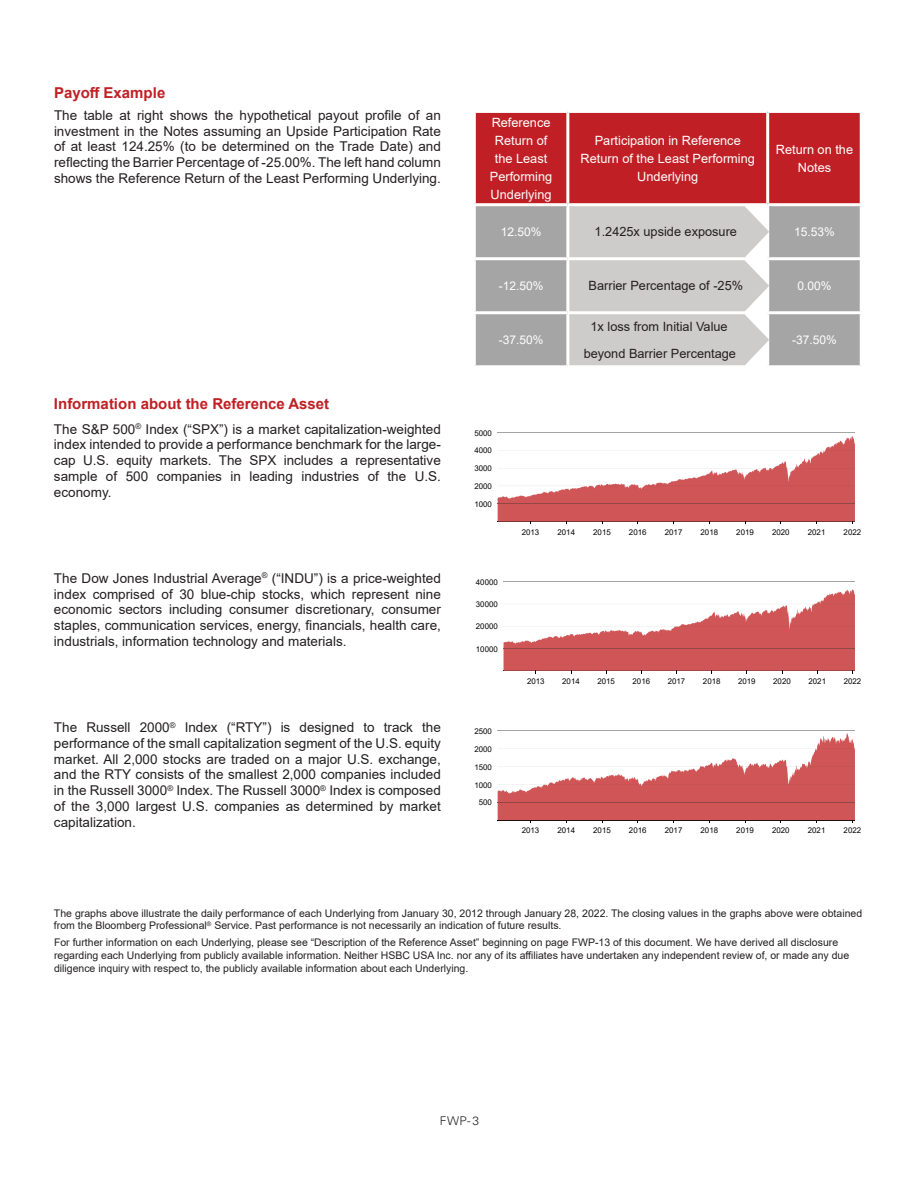
<style>
.page{position:relative;width:918px;height:1188px;background:#fff}
.page>*{position:absolute;margin:0;border:0;box-sizing:border-box;transform-origin:0 0}
.t1{font:700 15px "Arial";color:#c02025}
.t2{font:13.5px/15.8px "Arial";color:#231f20;text-align:justify}
.t3{font:12.75px/18px "Arial";color:#fff;text-align:center}
.t4{font:12.75px/26.5px "Arial";color:#231f20;text-align:center}
.t5{font:12px "Arial";color:#fff}
.t6{font:300 12px "Univers";color:#231f20}
.t7{font:10.5px/12.8px "Arial";color:#231f20}
.t8{font:7.95px "Arial";color:#040503}
</style>
<div class="page">
<svg style="left:474px;top:111px;width:387px;height:254px;background:#c1898a"></svg>
<svg style="left:498px;top:432px;width:357px;height:92px"></svg>
<svg style="left:504px;top:589px;width:351px;height:84px"></svg>
<svg style="left:498px;top:733px;width:357px;height:89px"></svg>
<p class="t1" style="left:54px;top:82px;width:113px">Payoff Example</p>
<p class="t2" style="left:54px;top:107px;width:388px">The table at right shows the hypothetical payout profile of an investment in the Notes assuming an Upside Participation Rate of at least 124.25% (to be determined on the Trade Date) and reflecting the Barrier Percentage of -25.00%. The left hand column shows the Reference Return of the Least Performing Underlying.</p>
<p class="t3" style="left:490px;top:113px;width:64px">Reference<br>Return of the Least<br>Performing<br>Underlying</p>
<p class="t3" style="left:581px;top:131px;width:176px">Participation in Reference<br>Return of the Least Performing<br>Underlying</p>
<p class="t3" style="left:776px;top:140px;width:79px">Return on the<br>Notes</p>
<p class="t5" style="left:501px;top:224px;width:42px">12.50%</p>
<p class="t4" style="left:595px;top:219px;width:144px">1.2425x upside exposure</p>
<p class="t5" style="left:794px;top:224px;width:42px">15.53%</p>
<p class="t5" style="left:499px;top:278px;width:46px">-12.50%</p>
<p class="t4" style="left:589px;top:273px;width:156px">Barrier Percentage of -25%</p>
<p class="t5" style="left:797px;top:278px;width:36px">0.00%</p>
<p class="t1" style="left:54px;top:393px;width:277px">Information about the Reference Asset</p>
<p class="t2" style="left:54px;top:421px;width:388px">The S&amp;P 500<sup>®</sup> Index (“SPX”) is a market capitalization-weighted index intended to provide a performance benchmark for the large&shy;cap U.S. equity markets. The SPX includes a representative sample of 500 companies in leading industries of the U.S. economy.</p>
<p class="t2" style="left:54px;top:570px;width:388px">The Dow Jones Industrial Average<sup>®</sup> (“INDU”) is a price-weighted index comprised of 30 blue-chip stocks, which represent nine economic sectors including consumer discretionary, consumer staples, communication services, energy, financials, health care, industrials, information technology and materials.</p>
<p class="t2" style="left:54px;top:719px;width:388px">The Russell 2000<sup>®</sup> Index (“RTY”) is designed to track the performance of the small capitalization segment of the U.S. equity market. All 2,000 stocks are traded on a major U.S. exchange, and the RTY consists of the smallest 2,000 companies included in the Russell 3000<sup>®</sup> Index. The Russell 3000<sup>®</sup> Index is composed of the 3,000 largest U.S. companies as determined by market capitalization.</p>
<p class="t5" style="left:499px;top:332px;width:46px">-37.50%</p>
<p class="t8" style="left:474px;top:427px;width:19px">5000</p>
<p class="t8" style="left:474px;top:445px;width:19px">4000</p>
<p class="t8" style="left:474px;top:463px;width:19px">3000</p>
<p class="t8" style="left:474px;top:481px;width:19px">2000</p>
<p class="t8" style="left:474px;top:499px;width:19px">1000</p>
<p class="t4" style="left:584px;top:313px;width:154px">1x loss from Initial Value beyond Barrier Percentage</p>
<p class="t5" style="left:792px;top:332px;width:46px">-37.50%</p>
<p class="t8" style="left:476px;top:577px;width:23px">40000</p>
<p class="t8" style="left:476px;top:599px;width:23px">30000</p>
<p class="t8" style="left:476px;top:621px;width:23px">20000</p>
<p class="t8" style="left:476px;top:643px;width:23px">10000</p>
<p class="t8" style="left:474px;top:726px;width:19px">2500</p>
<p class="t8" style="left:474px;top:744px;width:19px">2000</p>
<p class="t8" style="left:474px;top:761px;width:19px">1500</p>
<p class="t8" style="left:474px;top:779px;width:19px">1000</p>
<p class="t8" style="left:479px;top:797px;width:15px">500</p>
<p class="t8" style="left:522px;top:526px;width:19px">2013</p>
<p class="t8" style="left:558px;top:526px;width:19px">2014</p>
<p class="t8" style="left:593px;top:526px;width:19px">2015</p>
<p class="t8" style="left:629px;top:526px;width:19px">2016</p>
<p class="t8" style="left:665px;top:526px;width:19px">2017</p>
<p class="t8" style="left:701px;top:526px;width:19px">2018</p>
<p class="t8" style="left:736px;top:526px;width:19px">2019</p>
<p class="t8" style="left:772px;top:526px;width:19px">2020</p>
<p class="t8" style="left:808px;top:526px;width:19px">2021</p>
<p class="t8" style="left:844px;top:526px;width:19px">2022</p>
<p class="t8" style="left:527px;top:676px;width:19px">2013</p>
<p class="t8" style="left:562px;top:676px;width:19px">2014</p>
<p class="t8" style="left:597px;top:676px;width:19px">2015</p>
<p class="t8" style="left:633px;top:676px;width:19px">2016</p>
<p class="t8" style="left:668px;top:676px;width:19px">2017</p>
<p class="t8" style="left:703px;top:676px;width:19px">2018</p>
<p class="t8" style="left:738px;top:676px;width:19px">2019</p>
<p class="t8" style="left:773px;top:676px;width:19px">2020</p>
<p class="t8" style="left:809px;top:676px;width:19px">2021</p>
<p class="t8" style="left:844px;top:676px;width:19px">2022</p>
<p class="t8" style="left:522px;top:825px;width:19px">2013</p>
<p class="t8" style="left:558px;top:825px;width:19px">2014</p>
<p class="t8" style="left:593px;top:825px;width:19px">2015</p>
<p class="t8" style="left:629px;top:825px;width:19px">2016</p>
<p class="t8" style="left:665px;top:825px;width:19px">2017</p>
<p class="t8" style="left:701px;top:825px;width:19px">2018</p>
<p class="t8" style="left:736px;top:825px;width:19px">2019</p>
<p class="t8" style="left:772px;top:825px;width:19px">2020</p>
<p class="t8" style="left:808px;top:825px;width:19px">2021</p>
<p class="t8" style="left:844px;top:825px;width:19px">2022</p>
<p class="t7" style="left:54px;top:907px;width:810px">The graphs above illustrate the daily performance of each Underlying from January 30, 2012 through January 28, 2022. The closing values in the graphs above were obtained from the Bloomberg Professional<sup>®</sup> Service. Past performance is not necessarily an indication of future results.</p>
<p class="t7" style="left:54px;top:936px;width:797px">For further information on each Underlying, please see “Description of the Reference Asset” beginning on page FWP-13 of this document. We have derived all disclosure regarding each Underlying from publicly available information. Neither HSBC USA Inc. nor any of its affiliates have undertaken any independent review of, or made any due diligence inquiry with respect to, the publicly available information about each Underlying.</p>
<p class="t6" style="left:440px;top:1114px;width:41px">FWP- 3</p>
</div>
